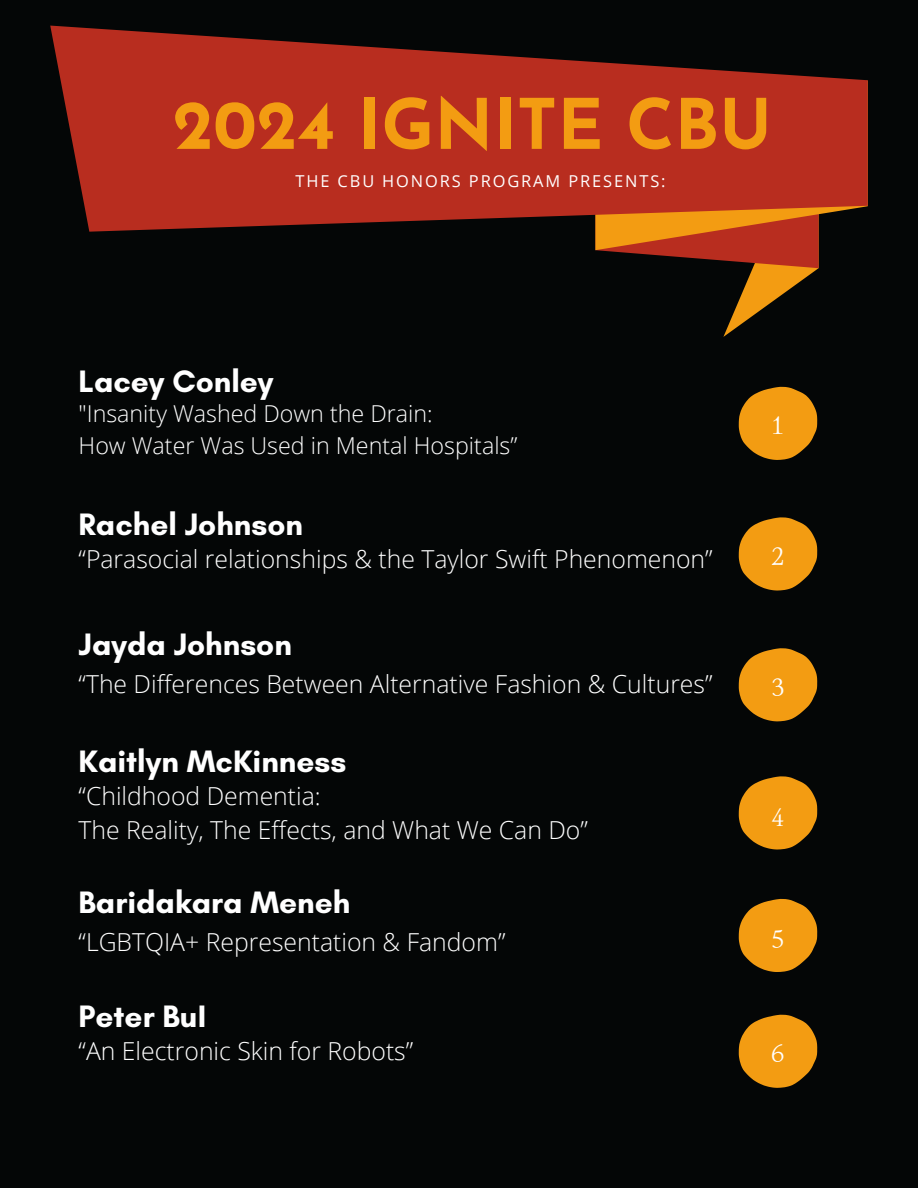
<style>
.page{position:relative;width:918px;height:1188px;background:#040606}
.page>*{position:absolute;margin:0;border:0;box-sizing:border-box;transform-origin:0 0}
.t1{font:700 69.45px "Josefin Sans";color:#f39c12}
.t2{font:700 31.5px "Glacial Indifference";color:#fff}
.t3{font:25.35px "Hina Mincho";color:#fff}
.t4{font:300 24.75px/33.8px "Open Sans";color:#fff}
.t5{font:300 23.25px/31.5px "Open Sans";color:#fff}
.t6{font:16.35px "Open Sans";letter-spacing:.115em;color:#fff}
</style>
<div class="page">
<svg style="left:739px;top:387px;width:78px;height:73px"></svg>
<svg style="left:739px;top:517px;width:78px;height:73px"></svg>
<svg style="left:739px;top:648px;width:78px;height:73px"></svg>
<svg style="left:739px;top:776px;width:78px;height:73px"></svg>
<svg style="left:739px;top:899px;width:78px;height:73px"></svg>
<svg style="left:595px;top:250px;width:224px;height:87px"></svg>
<svg style="left:595px;top:232px;width:224px;height:18px;background:#c6491b"></svg>
<svg style="left:50px;top:26px;width:818px;height:206px;fill:#b82d1f"></svg>
<svg style="left:739px;top:1015px;width:78px;height:73px"></svg>
<h3 class="t1" style="left:173px;top:97px;width:601px">2024 IGNITE CBU</h3>
<p class="t6" style="left:295px;top:170px;width:372px">THE CBU HONORS PROGRAM PRESENTS:</p>
<h1 class="t2" style="left:79px;top:362px;width:196px">Lacey Conley</h1>
<p class="t5" style="left:79px;top:398px;width:440px">"Insanity Washed Down the Drain:<br>How Water Was Used in Mental Hospitals”</p>
<h2 class="t3" style="left:772px;top:405px;width:14px">1</h2>
<h3 class="t2" style="left:79px;top:505px;width:226px">Rachel Johnson</h3>
<h2 class="t4" style="left:79px;top:541px;width:636px">“Parasocial relationships &amp; the Taylor Swift Phenomenon”</h2>
<h3 class="t2" style="left:79px;top:625px;width:215px">Jayda Johnson</h3>
<h2 class="t4" style="left:79px;top:667px;width:635px">“The Differences Between Alternative Fashion &amp; Cultures”</h2>
<h3 class="t2" style="left:79px;top:743px;width:269px">Kaitlyn McKinness</h3>
<h2 class="t4" style="left:79px;top:779px;width:511px">“Childhood Dementia:<br>The Reality, The Effects, and What We Can Do”</h2>
<p class="t2" style="left:79px;top:883px;width:273px">Baridakara Meneh</p>
<h3 class="t4" style="left:79px;top:924px;width:428px">“LGBTQIA+ Representation &amp; Fandom”</h3>
<p class="t2" style="left:79px;top:997px;width:129px">Peter BuI</p>
<p class="t4" style="left:79px;top:1033px;width:336px">“An Electronic Skin for Robots”</p>
<h3 class="t3" style="left:772px;top:536px;width:14px">2</h3>
<p class="t3" style="left:772px;top:666px;width:14px">3</p>
<p class="t3" style="left:772px;top:797px;width:14px">4</p>
<h2 class="t3" style="left:772px;top:918px;width:14px">5</h2>
<h2 class="t3" style="left:772px;top:1033px;width:14px">6</h2>
</div>
